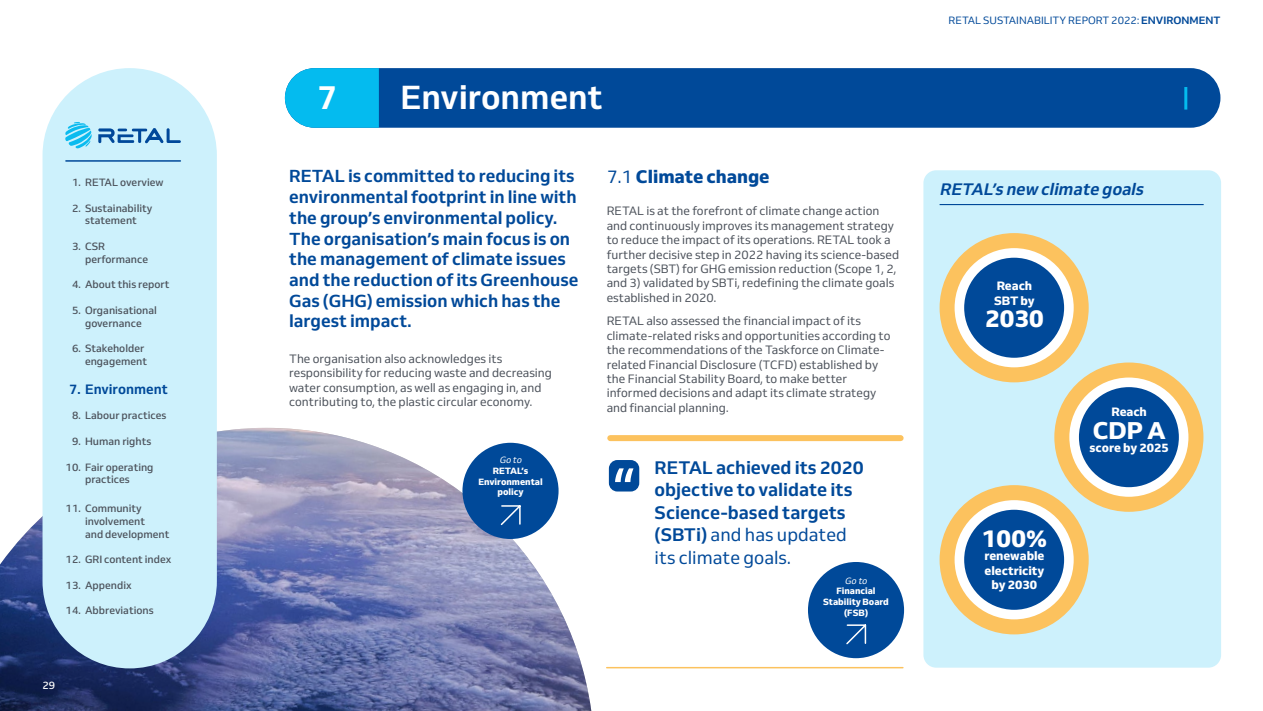
<style>
.page{position:relative;width:1263px;height:711px;background:#fff}
.page>*{position:absolute;margin:0;border:0;box-sizing:border-box;transform-origin:0 0}
.t1{font:500 52.65px "Venn";color:#fff}
.t2{font:700 33px "Venn";color:#fff}
.t3{font:800 24px "Venn";color:#fff}
.t4{font:700 18px/22.5px "Venn";color:#004999}
.t5{font:800 18px "Venn";color:#004999}
.t6{font:700 17.25px/20.7px "Venn";color:#004999}
.t7{font:italic 700 16.5px "Venn";color:#004999}
.t8{font:700 13.5px "Venn";color:#004999}
.t9{font:12px/14.4px "Venn";color:#4b515a}
.t10{font:800 12px/14.4px "Venn";color:#fff}
.t11{font:500 10.5px/12.8px "Venn";color:#4b515a;text-align:center}
.t12{font:10.5px "Venn";color:#004999}
.t13{font:500 10.5px "Venn";color:#fff}
.t14{font:800 9px/10.8px "Venn";color:#fff;text-align:center}
.t15{font:italic 9px "Venn";color:#fff}
.s1{font-weight:400}
.s2{font-weight:700}
</style>
<div class="page">
<img style="left:0;top:427px;width:591px;height:283px">
<div style="left:923px;top:170px;width:298px;height:497px;background:#cdf1fc;border-radius:13px"></div>
<div style="left:285px;top:68px;width:935px;height:60px;background:#004999;border-radius:30px"></div>
<hr style="left:1184px;top:87px;width:3px;height:22px;background:#04bbef">
<svg style="left:285px;top:68px;width:94px;height:60px;background:#14beef"></svg>
<div style="left:43px;top:68px;width:174px;height:600px;background:#cdf1fc;border-radius:87px"></div>
<svg style="left:65px;top:122px;width:27px;height:26px"></svg>
<svg style="left:98px;top:128px;width:83px;height:16px"></svg>
<hr style="left:66px;top:160px;width:114px;height:1px;background:#004999">
<svg style="left:947px;top:240px;width:134px;height:134px;background:#f9e8c8"></svg>
<div style="left:939px;top:233px;width:150px;height:149px;border:15px solid #fcc25e;border-radius:50%"></div>
<div style="left:964px;top:257px;width:100px;height:100px;background:#004999;border-radius:50%"></div>
<svg style="left:947px;top:492px;width:134px;height:134px;background:#f9e8c8"></svg>
<div style="left:939px;top:485px;width:150px;height:149px;border:15px solid #fcc25e;border-radius:50%"></div>
<div style="left:964px;top:509px;width:100px;height:100px;background:#004999;border-radius:50%"></div>
<svg style="left:1062px;top:370px;width:134px;height:134px;background:#fceaca"></svg>
<div style="left:1054px;top:362px;width:149px;height:149px;border:15px solid #fcc25e;border-radius:50%"></div>
<div style="left:1079px;top:387px;width:100px;height:100px;background:#004999;border-radius:50%"></div>
<hr style="left:939px;top:204px;width:265px;height:1px;background:#004999">
<div style="left:462px;top:442px;width:96px;height:96px;background:#004999;border-radius:50%"></div>
<svg style="left:500px;top:505px;width:21px;height:21px"></svg>
<div style="left:808px;top:561px;width:96px;height:96px;background:#004999;border-radius:50%"></div>
<svg style="left:846px;top:624px;width:21px;height:21px"></svg>
<div style="left:610px;top:435px;width:291px;height:6px;background:#fcc25e"></div>
<hr style="left:607px;top:666px;width:296px;height:2px;background:#fcc25e">
<div style="left:609px;top:459px;width:30px;height:32px;background:#004999;border-radius:9px"></div>
<p class="t11" style="left:72px;top:176px;width:93px">1. RETAL overview</p>
<p class="t11" style="left:72px;top:201px;width:82px">2. Sustainability statement</p>
<p class="t11" style="left:85px;top:239px;width:65px;text-align:left;text-indent:-13px">3. CSR performance</p>
<p class="t11" style="left:72px;top:278px;width:99px">4. About this report</p>
<p class="t11" style="left:72px;top:303px;width:86px">5. Organisational governance</p>
<p class="t11" style="left:72px;top:341px;width:77px;text-align:right">6. Stakeholder engagement</p>
<p class="t8" style="left:69px;top:380px;width:100px">7. Environment</p>
<p class="t11" style="left:72px;top:409px;width:96px">8. Labour practices</p>
<p class="t11" style="left:72px;top:434px;width:81px">9. Human rights</p>
<p class="t11" style="left:66px;top:460px;width:89px">10. Fair operating practices</p>
<p class="t11" style="left:85px;top:501px;width:86px;text-align:left;text-indent:-19px">11. Community involvement<br>and development</p>
<p class="t11" style="left:66px;top:552px;width:107px">12. GRI content index</p>
<p class="t11" style="left:66px;top:578px;width:68px">13. Appendix</p>
<p class="t11" style="left:66px;top:603px;width:90px">14. Abbreviations</p>
<p class="t13" style="left:43px;top:678px;width:14px">29</p>
<h2 class="t2" style="left:317px;top:77px;width:22px">7</h2>
<h2 class="t2" style="left:400px;top:77px;width:204px">Environment</h2>
<p class="t6" style="left:289px;top:165px;width:291px">RETAL is committed to reducing its environmental footprint in line with the group’s environmental policy.<br>The organisation’s main focus is on the management of climate issues and the reduction of its Greenhouse<br>Gas (GHG) emission which has the largest impact.</p>
<p class="t9" style="left:289px;top:351px;width:264px">The organisation also acknowledges its responsibility for reducing waste and decreasing water consumption, as well as engaging in, and contributing to, the plastic circular economy.</p>
<p class="t15" style="left:499px;top:454px;width:26px">Go to</p>
<p class="t14" style="left:478px;top:464px;width:66px">RETAL’s<br>Environmental policy</p>
<h3 class="t5" style="left:607px;top:165px;width:164px"><span class="s1">7.1</span> Climate change</h3>
<p class="t9" style="left:607px;top:203px;width:294px">RETAL is at the forefront of climate change action and continuously improves its management strategy to reduce the impact of its operations. RETAL took a further decisive step in 2022 having its science-based targets (SBT) for GHG emission reduction (Scope 1, 2, and 3) validated by SBTi, redefining the climate goals established in 2020.</p>
<p class="t9" style="left:607px;top:313px;width:285px">RETAL also assessed the financial impact of its climate-related risks and opportunities according to the recommendations of the Taskforce on Climate&shy;related Financial Disclosure (TCFD) established by the Financial Stability Board, to make better informed decisions and adapt its climate strategy and financial planning.</p>
<h1 class="t1" style="left:612px;top:454px;width:24px">“</h1>
<h3 class="t4" style="left:655px;top:455px;width:211px">RETAL achieved its 2020 objective to validate its<br>Science-based targets (SBTi) <span class="s1">and has updated its climate goals.</span></h3>
<p class="t15" style="left:845px;top:574px;width:26px">Go to</p>
<p class="t14" style="left:823px;top:585px;width:67px">Financial<br>Stability Board (FSB)</p>
<p class="t12" style="left:948px;top:14px;width:273px">RETAL SUSTAINABILITY REPORT 2022: <span class="s2">ENVIRONMENT</span></p>
<h3 class="t7" style="left:939px;top:179px;width:209px">RETAL’s new climate goals</h3>
<p class="t10" style="left:994px;top:278px;width:42px">Reach<br>SBT by</p>
<h3 class="t3" style="left:985px;top:303px;width:60px">2030</h3>
<h3 class="t3" style="left:982px;top:523px;width:66px">100%</h3>
<p class="t10" style="left:984px;top:548px;width:62px;text-align:center">renewable electricity by 2030</p>
<p class="t10" style="left:1111px;top:404px;width:37px">Reach</p>
<h3 class="t3" style="left:1093px;top:415px;width:75px">CDP A</h3>
<p class="t10" style="left:1089px;top:440px;width:81px">score by 2025</p>
</div>
